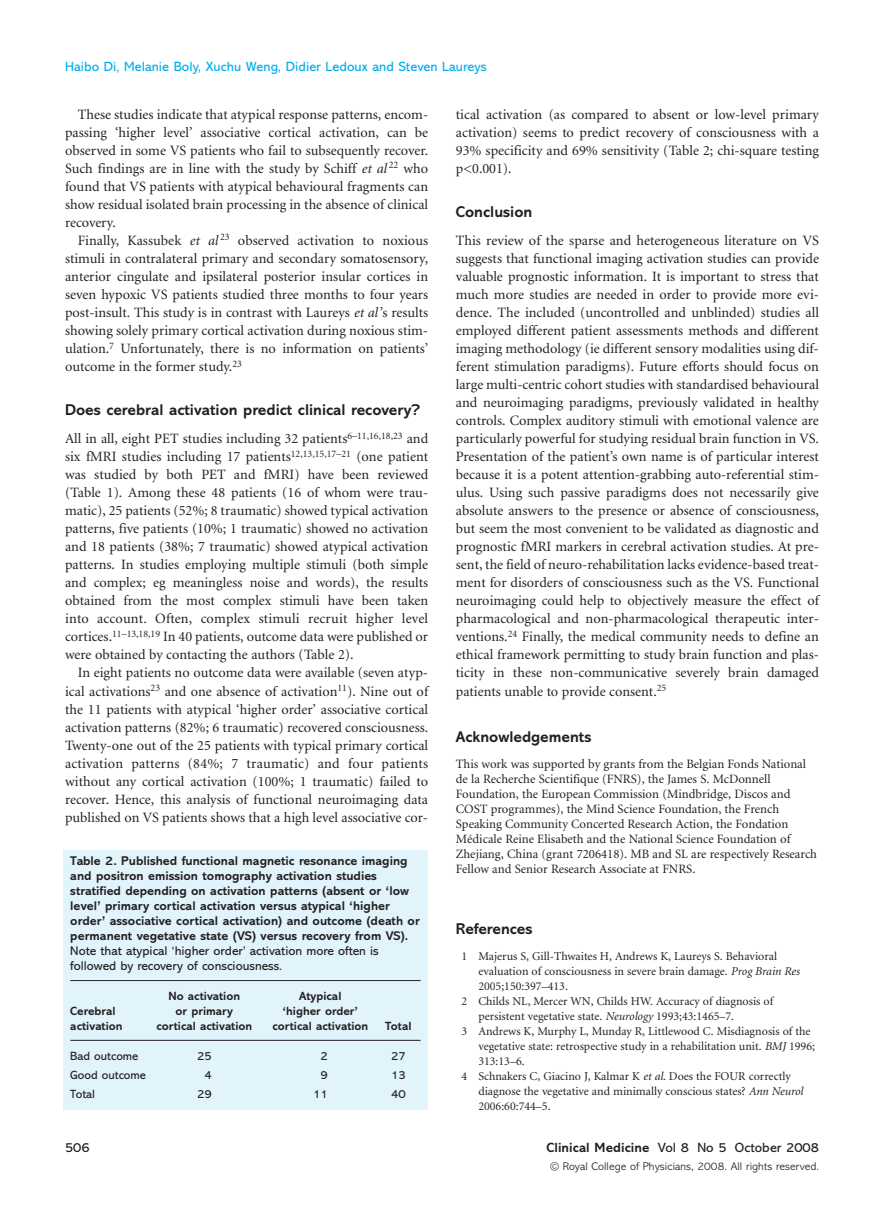
<style>
.page{position:relative;width:893px;height:1217px;background:#fff}
.page>*{position:absolute;margin:0;border:0;box-sizing:border-box;transform-origin:0 0}
.t1{font:700 15.75px "Abadi";color:#231f20}
.t2{font:14.25px/18px "Minion";color:#231f20;text-align:justify}
.t3{font:13.5px "Abadi";letter-spacing:.005em;color:#00aeef}
.t4{font:13.5px "Abadi";letter-spacing:.005em;color:#231f20}
.t5{font:12.75px/15px "Minion";color:#231f20}
.t6{font:700 12.75px/15px "Abadi";color:#231f20}
.t7{font:12.75px/15px "Abadi";color:#231f20}
.t8{font:12px "Minion";color:#231f20}
.t9{font:700 12px "Abadi";color:#231f20}
.t10{font:12px "Abadi";color:#231f20}
.t11{font:300 11.25px "Abadi";letter-spacing:.005em;color:#231f20}
.s1{font-style:italic}
.s2{font-weight:700}
</style>
<div class="page">
<div style="left:64px;top:849px;width:364px;height:260px;background:#e1f4fc"></div>
<hr style="left:70px;top:1039px;width:351px;height:1px;background:#231f20">
<hr style="left:70px;top:979px;width:351px;height:1px;background:#231f20">
<p class="t3" style="left:65px;top:62px;width:423px">Haibo Di, Melanie Boly, Xuchu Weng, Didier Ledoux and Steven Laureys</p>
<p class="t2" style="left:65px;top:107px;width:365px;text-indent:13px">These studies indicate that atypical response patterns, encom&shy;passing ‘higher level’ associative cortical activation, can be observed in some VS patients who fail to subsequently recover.<br>Such findings are in line with the study by Schiff <span class="s1">et al</span> <sup>22</sup> who found that VS patients with atypical behavioural fragments can show residual isolated brain processing in the absence of clinical recovery.</p>
<p class="t2" style="left:65px;top:233px;width:365px;text-indent:13px">Finally, Kassubek <span class="s1">et al</span> <sup>23</sup> observed activation to noxious stimuli in contralateral primary and secondary somatosensory, anterior cingulate and ipsilateral posterior insular cortices in seven hypoxic VS patients studied three months to four years post-insult. This study is in contrast with Laureys <span class="s1">et al</span> ’s results showing solely primary cortical activation during noxious stim&shy;ulation.<sup>7</sup> Unfortunately, there is no information on patients’ outcome in the former study.<sup>23</sup></p>
<p class="t1" style="left:65px;top:403px;width:357px">Does cerebral activation predict clinical recovery?</p>
<p class="t2" style="left:65px;top:431px;width:365px">All in all, eight PET studies including 32 patients<sup>6–11,16,18,23</sup> and six fMRI studies including 17 patients<sup>12,13,15,17–21</sup> (one patient was studied by both PET and fMRI) have been reviewed (Table 1). Among these 48 patients (16 of whom were trau&shy;matic), 25 patients (52%; 8 traumatic) showed typical activation patterns, five patients (10%; 1 traumatic) showed no activation and 18 patients (38%; 7 traumatic) showed atypical activation patterns. In studies employing multiple stimuli (both simple and complex; eg meaningless noise and words), the results obtained from the most complex stimuli have been taken into account. Often, complex stimuli recruit higher level cortices.<sup>11–13,18,19</sup> In 40 patients, outcome data were published or were obtained by contacting the authors (Table 2).</p>
<p class="t2" style="left:65px;top:665px;width:365px;text-indent:13px">In eight patients no outcome data were available (seven atyp&shy;ical activations<sup>23</sup> and one absence of activation<sup>11</sup>). Nine out of the 11 patients with atypical ‘higher order’ associative cortical activation patterns (82%; 6 traumatic) recovered consciousness.<br>Twenty-one out of the 25 patients with typical primary cortical activation patterns (84%; 7 traumatic) and four patients without any cortical activation (100%; 1 traumatic) failed to recover. Hence, this analysis of functional neuroimaging data published on VS patients shows that a high level associative cor-</p>
<p class="t6" style="left:70px;top:853px;width:351px">Table 2. Published functional magnetic resonance imaging and positron emission tomography activation studies stratified depending on activation patterns (absent or ‘low level’ primary cortical activation versus atypical ‘higher order’ associative cortical activation) and outcome (death or permanent vegetative state (VS) versus recovery from VS).</p>
<p class="t7" style="left:70px;top:944px;width:310px">Note that atypical ‘higher order’ activation more often is followed by recovery of consciousness.</p>
<p class="t9" style="left:168px;top:990px;width:73px">No activation</p>
<p class="t9" style="left:299px;top:990px;width:44px">Atypical</p>
<p class="t9" style="left:70px;top:1005px;width:47px">Cerebral</p>
<p class="t9" style="left:176px;top:1005px;width:59px">or primary</p>
<p class="t9" style="left:283px;top:1005px;width:77px">‘higher order’</p>
<p class="t9" style="left:70px;top:1020px;width:54px">activation</p>
<p class="t9" style="left:156px;top:1020px;width:97px">cortical activation</p>
<p class="t9" style="left:272px;top:1020px;width:97px">cortical activation</p>
<p class="t9" style="left:385px;top:1020px;width:28px">Total</p>
<p class="t10" style="left:70px;top:1050px;width:69px">Bad outcome</p>
<p class="t10" style="left:197px;top:1050px;width:16px">25</p>
<p class="t10" style="left:320px;top:1050px;width:9px">2</p>
<p class="t10" style="left:391px;top:1050px;width:16px">27</p>
<p class="t10" style="left:70px;top:1070px;width:77px">Good outcome</p>
<p class="t10" style="left:204px;top:1070px;width:9px">4</p>
<p class="t10" style="left:320px;top:1070px;width:9px">9</p>
<p class="t10" style="left:391px;top:1070px;width:16px">13</p>
<p class="t10" style="left:70px;top:1089px;width:26px">Total</p>
<p class="t10" style="left:197px;top:1089px;width:16px">29</p>
<p class="t10" style="left:313px;top:1089px;width:16px">11</p>
<p class="t10" style="left:391px;top:1089px;width:16px">40</p>
<p class="t2" style="left:456px;top:107px;width:365px">tical activation (as compared to absent or low-level primary activation) seems to predict recovery of consciousness with a 93% specificity and 69% sensitivity (Table 2; chi-square testing p&lt;0.001).</p>
<p class="t1" style="left:456px;top:205px;width:78px">Conclusion</p>
<p class="t2" style="left:456px;top:233px;width:365px">This review of the sparse and heterogeneous literature on VS suggests that functional imaging activation studies can provide valuable prognostic information. It is important to stress that much more studies are needed in order to provide more evi&shy;dence. The included (uncontrolled and unblinded) studies all employed different patient assessments methods and different imaging methodology (ie different sensory modalities using dif&shy;ferent stimulation paradigms). Future efforts should focus on large multi-centric cohort studies with standardised behavioural and neuroimaging paradigms, previously validated in healthy controls. Complex auditory stimuli with emotional valence are particularly powerful for studying residual brain function in VS.<br>Presentation of the patient’s own name is of particular interest because it is a potent attention-grabbing auto-referential stim&shy;ulus. Using such passive paradigms does not necessarily give absolute answers to the presence or absence of consciousness, but seem the most convenient to be validated as diagnostic and prognostic fMRI markers in cerebral activation studies. At pre&shy;sent, the field of neuro-rehabilitation lacks evidence-based treat&shy;ment for disorders of consciousness such as the VS. Functional neuroimaging could help to objectively measure the effect of pharmacological and non-pharmacological therapeutic inter&shy;ventions.<sup>24</sup> Finally, the medical community needs to define an ethical framework permitting to study brain function and plas&shy;ticity in these non-communicative severely brain damaged patients unable to provide consent.<sup>25</sup></p>
<p class="t1" style="left:456px;top:730px;width:137px">Acknowledgements</p>
<p class="t5" style="left:456px;top:756px;width:363px">This work was supported by grants from the Belgian Fonds National de la Recherche Scientifique (FNRS), the James S. McDonnell Foundation, the European Commission (Mindbridge, Discos and COST programmes), the Mind Science Foundation, the French Speaking Community Concerted Research Action, the Fondation Médicale Reine Elisabeth and the National Science Foundation of Zhejiang, China (grant 7206418). MB and SL are respectively Research Fellow and Senior Research Associate at FNRS.</p>
<p class="t1" style="left:456px;top:922px;width:78px">References</p>
<p class="t8" style="left:462px;top:950px;width:317px">1 Majerus S, Gill-Thwaites H, Andrews K, Laureys S. Behavioral</p>
<p class="t8" style="left:478px;top:965px;width:323px">evaluation of consciousness in severe brain damage. <span class="s1">Prog Brain Res</span></p>
<p class="t8" style="left:478px;top:980px;width:91px">2005;150:397–413.</p>
<p class="t8" style="left:462px;top:995px;width:313px">2 Childs NL, Mercer WN, Childs HW. Accuracy of diagnosis of</p>
<p class="t8" style="left:478px;top:1010px;width:257px">persistent vegetative state. <span class="s1">Neurology</span> 1993;43:1465–7.</p>
<p class="t8" style="left:462px;top:1025px;width:351px">3 Andrews K, Murphy L, Munday R, Littlewood C. Misdiagnosis of the</p>
<p class="t8" style="left:478px;top:1040px;width:338px">vegetative state: retrospective study in a rehabilitation unit. <span class="s1">BMJ</span> 1996;</p>
<p class="t8" style="left:478px;top:1055px;width:48px">313:13–6.</p>
<p class="t8" style="left:462px;top:1070px;width:331px">4 Schnakers C, Giacino J, Kalmar K <span class="s1">et al</span>. Does the FOUR correctly</p>
<p class="t8" style="left:478px;top:1085px;width:326px">diagnose the vegetative and minimally conscious states? <span class="s1">Ann Neurol</span></p>
<p class="t8" style="left:478px;top:1100px;width:74px">2006:60:744–5.</p>
<p class="t4" style="left:65px;top:1142px;width:26px">506</p>
<p class="t4" style="left:546px;top:1142px;width:274px"><span class="s2">Clinical Medicine</span> Vol 8 No 5 October 2008</p>
<p class="t11" style="left:550px;top:1161px;width:270px">© Royal College of Physicians, 2008. All rights reserved.</p>
</div>
